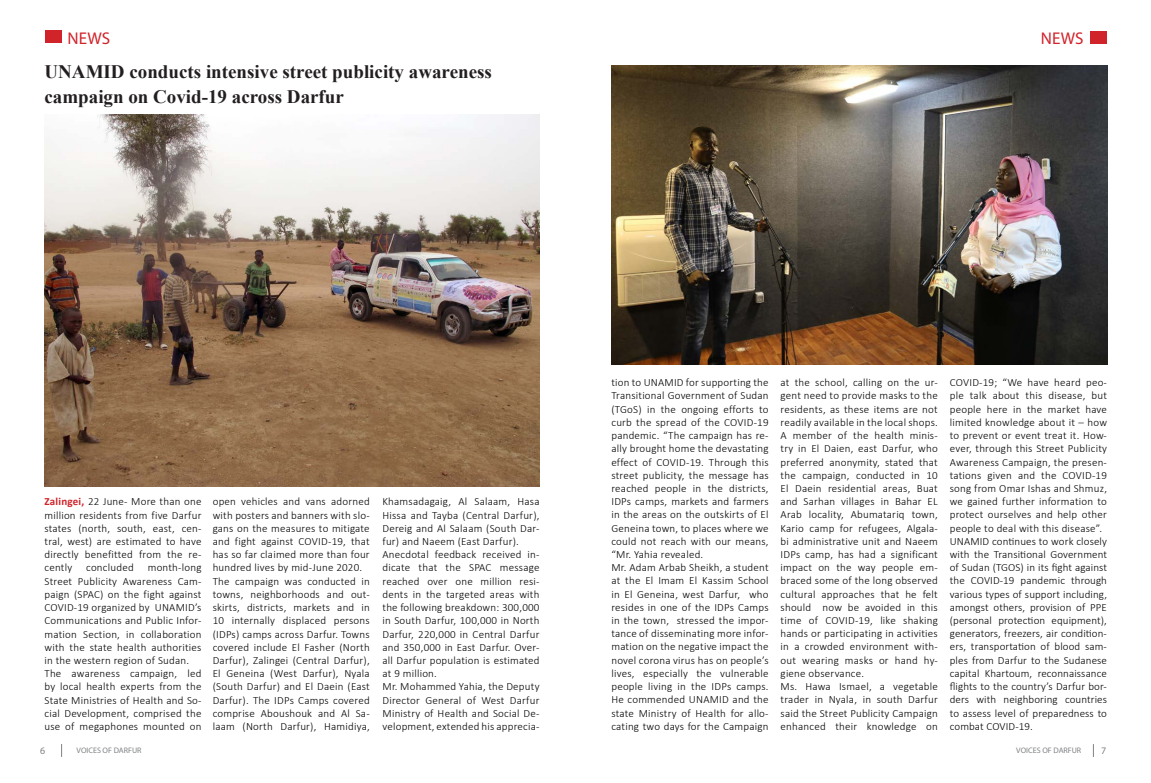
<style>
.page{position:relative;width:1151px;height:783px;background:#fff}
.page>*{position:absolute;margin:0;border:0;box-sizing:border-box;transform-origin:0 0}
.t1{font:700 19px/25px "Times New Roman";color:#231f20}
.t2{font:17px "Myriad Pro";color:#d1232a}
.t3{font:300 11px/13.2px "Calibri";letter-spacing:.02em;color:#000}
.t4{font:10px "Myriad Pro";color:#808285}
.t5{font:8px "Myriad Pro";color:#808285}
.s1{font-weight:700;color:#d1232a}
</style>
<div class="page">
<svg style="left:61px;top:744px;width:1px;height:12px"></svg>
<svg style="left:1093px;top:744px;width:1px;height:12px"></svg>
<div style="left:45px;top:31px;width:16px;height:12px;background:#d1232a"></div>
<div style="left:1090px;top:31px;width:17px;height:13px;background:#d1232a"></div>
<img style="left:45px;top:115px;width:494px;height:371px">
<img style="left:611px;top:65px;width:496px;height:299px">
<h2 class="t2" style="left:68px;top:28px;width:44px">NEWS</h2>
<h2 class="t2" style="left:1041px;top:28px;width:44px">NEWS</h2>
<h1 class="t1" style="left:45px;top:59px;width:449px">UNAMID conducts intensive street publicity awareness campaign on Covid-19 across Darfur</h1>
<p class="t3" style="left:45px;top:495px;width:159px;text-align:justify"><span class="s1">Zalingei,</span> 22 June- More than one million residents from five Darfur states (north, south, east, cen&shy;tral, west) are estimated to have directly benefitted from the re&shy;cently</p>
<p class="t3" style="left:45px;top:561px;width:159px;text-indent:103px">month-long<br>Street Publicity Awareness Cam&shy;paign (SPAC) on the fight against<br>COVID-19 organized by UNAMID’s<br>Communications and Public Infor&shy;mation Section, in collaboration with the state health authorities in the western region of Sudan.<br>The awareness campaign, led by local health experts from the<br>State Ministries of Health and So&shy;cial Development, comprised the use of megaphones mounted on</p>
<p class="t3" style="left:86px;top:561px;width:49px">concluded</p>
<p class="t3" style="left:213px;top:495px;width:159px">open vehicles and vans adorned with posters and banners with slo&shy;gans on the measures to mitigate and fight against COVID-19, that has so far claimed more than four hundred lives by mid-June 2020.<br>The campaign was conducted in towns, neighborhoods and out&shy;skirts, districts, markets and in<br>10 internally displaced persons (IDPs) camps across Darfur. Towns covered include El Fasher (North<br>Darfur), Zalingei (Central Darfur),<br>El Geneina (West Darfur), Nyala (South Darfur) and El Daein (East<br>Darfur). The IDPs Camps covered comprise Aboushouk and Al Sa&shy;laam (North Darfur), Hamidiya,</p>
<p class="t3" style="left:382px;top:495px;width:159px">Khamsadagaig, Al Salaam, Hasa<br>Hissa and Tayba (Central Darfur),<br>Dereig and Al Salaam (South Dar&shy;fur) and Naeem (East Darfur).<br>Anecdotal feedback received in&shy;dicate that the SPAC message reached over one million resi&shy;dents in the targeted areas with the following breakdown: 300,000 in South Darfur, 100,000 in North<br>Darfur, 220,000 in Central Darfur and 350,000 in East Darfur. Over&shy;all Darfur population is estimated at 9 million.<br>Mr. Mohammed Yahia, the Deputy<br>Director General of West Darfur<br>Ministry of Health and Social De&shy;velopment, extended his apprecia-</p>
<p class="t3" style="left:611px;top:376px;width:159px">tion to UNAMID for supporting the<br>Transitional Government of Sudan (TGoS) in the ongoing efforts to curb the spread of the COVID-19 pandemic. “The campaign has re&shy;ally brought home the devastating effect of COVID-19. Through this street publicity, the message has reached people in the districts,<br>IDPs camps, markets and farmers in the areas on the outskirts of El<br>Geneina town, to places where we could not reach with our means, “Mr. Yahia revealed.<br>Mr. Adam Arbab Sheikh, a student at the El Imam El Kassim School in El Geneina, west Darfur, who resides in one of the IDPs Camps in the town, stressed the impor&shy;tance of disseminating more infor&shy;mation on the negative impact the novel corona virus has on people’s lives, especially the vulnerable people living in the IDPs camps.<br>He commended UNAMID and the state Ministry of Health for allo&shy;cating two days for the Campaign</p>
<p class="t3" style="left:781px;top:376px;width:159px">at the school, calling on the ur&shy;gent need to provide masks to the residents, as these items are not readily available in the local shops.<br>A member of the health minis&shy;try in El Daien, east Darfur, who preferred anonymity, stated that the campaign, conducted in 10<br>El Daein residential areas, Buat and Sarhan villages in Bahar EL<br>Arab locality, Abumatariq town,<br>Kario camp for refugees, Algala&shy;bi administrative unit and Naeem<br>IDPs camp, has had a significant impact on the way people em&shy;braced some of the long observed cultural approaches that he felt should now be avoided in this time of COVID-19, like shaking hands or participating in activities in a crowded environment with&shy;out wearing masks or hand hy&shy;giene observance.<br>Ms. Hawa Ismael, a vegetable trader in Nyala, in south Darfur said the Street Publicity Campaign enhanced their knowledge on</p>
<p class="t3" style="left:950px;top:376px;width:159px">COVID-19; “We have heard peo&shy;ple talk about this disease, but people here in the market have limited knowledge about it – how to prevent or event treat it. How&shy;ever, through this Street Publicity<br>Awareness Campaign, the presen&shy;tations given and the COVID-19 song from Omar Ishas and Shmuz, we gained further information to protect ourselves and help other people to deal with this disease”.<br>UNAMID continues to work closely with the Transitional Government of Sudan (TGOS) in its fight against the COVID-19 pandemic through various types of support including, amongst others, provision of PPE (personal protection equipment), generators, freezers, air condition&shy;ers, transportation of blood sam&shy;ples from Darfur to the Sudanese capital Khartoum, reconnaissance flights to the country’s Darfur bor&shy;ders with neighboring countries to assess level of preparedness to combat COVID-19.</p>
<p class="t4" style="left:40px;top:744px;width:7px">6</p>
<p class="t5" style="left:77px;top:745px;width:66px">VOICES OF DARFUR</p>
<p class="t5" style="left:1016px;top:745px;width:66px">VOICES OF DARFUR</p>
<p class="t4" style="left:1101px;top:744px;width:7px">7</p>
</div>
